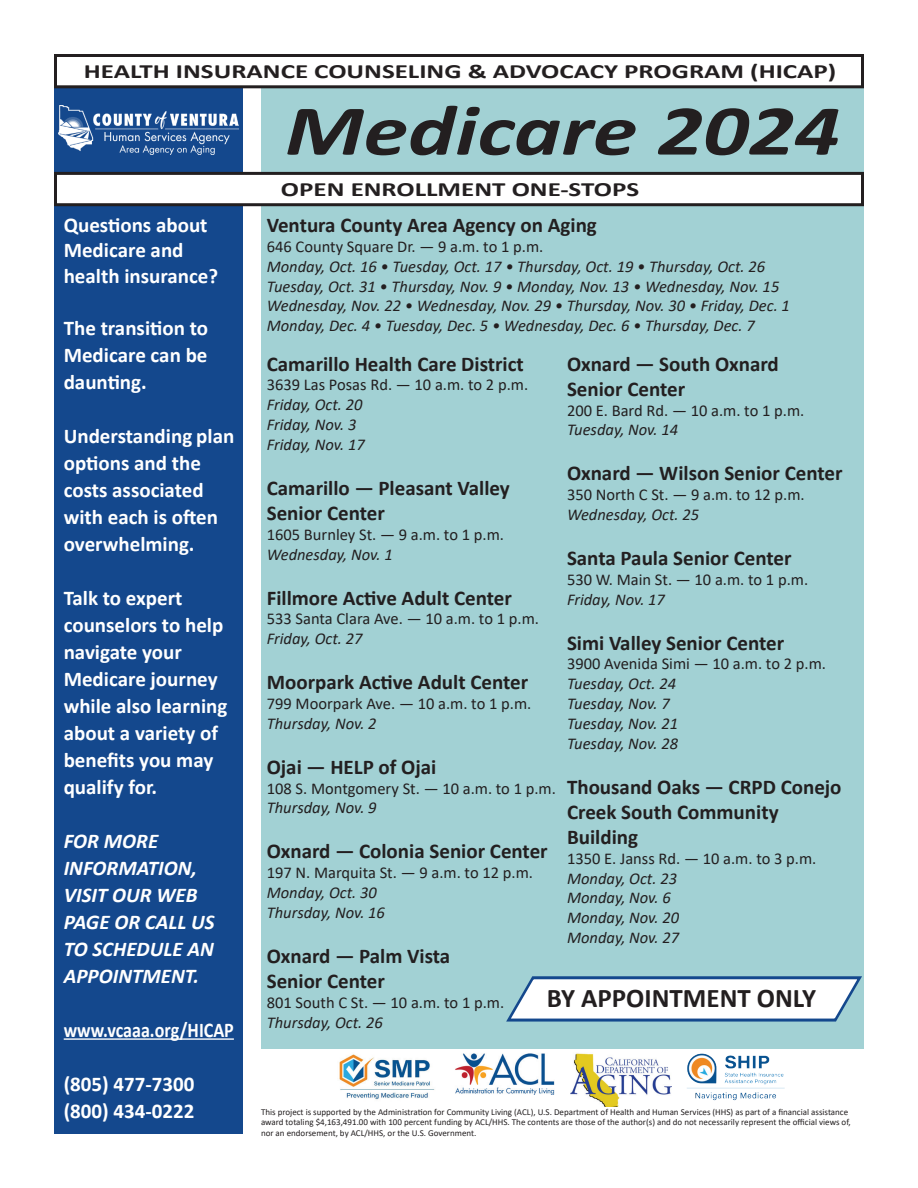
<style>
.page{position:relative;width:918px;height:1188px;background:#fff}
.page>*{position:absolute;margin:0;border:0;box-sizing:border-box;transform-origin:0 0}
.t1{font:italic 700 72px "Calibri";color:#231f20;scale:1.25 1}
.t2{font:700 27px "Calibri";color:#231f20}
.t3{font:700 21px/25.2px "Calibri";color:#231f20}
.t4{font:700 21px/27px "Calibri";color:#fff}
.t5{font:italic 700 21px/27px "Calibri";color:#fff}
.t6{font:700 21px "Calibri";color:#fff;scale:.86 1}
.t7{font:700 20.25px "Calibri";color:#231f20;scale:1.33 1}
.t8{font:italic 16.5px/19.8px "Calibri";color:#231f20}
.t9{font:16.5px "Calibri";color:#231f20}
.t10{font:9px/10.8px "Calibri";color:#231f20}
</style>
<div class="page">
<div style="left:261px;top:87px;width:603px;height:961px;background:#a2d1d4"></div>
<div style="left:54px;top:87px;width:189px;height:1047px;background:#14488d"></div>
<img style="left:339px;top:1054px;width:96px;height:46px">
<img style="left:455px;top:1053px;width:100px;height:42px">
<img style="left:570px;top:1053px;width:101px;height:53px">
<img style="left:687px;top:1053px;width:98px;height:48px">
<hr style="left:64px;top:1038px;width:170px;height:2px;background:#fff">
<div style="left:54px;top:172px;width:810px;height:34px;background:#fff;border:3px solid #231f20"></div>
<div style="left:54px;top:54px;width:810px;height:34px;background:#fff;border:3px solid #231f20"></div>
<img style="left:59px;top:105px;width:180px;height:50px">
<svg style="left:506px;top:976px;width:356px;height:46px"></svg>
<p class="t7" style="left:84px;top:57px;width:567px">HEALTH INSURANCE COUNSELING &amp; ADVOCACY PROGRAM (HICAP)</p>
<p class="t4" style="left:64px;top:212px;width:156px;line-height:25.2px">Questions about<br>Medicare and health insurance?</p>
<p class="t4" style="left:64px;top:314px;width:146px;text-align:justify">The transition to Medicare can be daunting.</p>
<p class="t4" style="left:64px;top:422px;width:172px">Understanding plan options and the costs associated with each is often overwhelming.</p>
<p class="t4" style="left:64px;top:584px;width:165px">Talk to expert counselors to help navigate your<br>Medicare journey while also learning about a variety of benefits you may qualify for.</p>
<p class="t5" style="left:64px;top:827px;width:152px">FOR MORE<br>INFORMATION,<br>VISIT OUR WEB<br>PAGE OR CALL US<br>TO SCHEDULE AN<br>APPOINTMENT.</p>
<p class="t6" style="left:64px;top:1015px;width:199px">www.vcaaa.org/HICAP</p>
<p class="t4" style="left:64px;top:1070px;width:132px">(805) 477-7300 (800) 434-0222</p>
<h1 class="t1" style="left:285px;top:80px;width:446px">Medicare 2024</h1>
<p class="t7" style="left:281px;top:175px;width:271px">OPEN ENROLLMENT ONE-STOPS</p>
<p class="t3" style="left:267px;top:212px;width:332px">Ventura County Area Agency on Aging</p>
<p class="t9" style="left:267px;top:235px;width:278px">646 County Square Dr. — 9 a.m. to 1 p.m.</p>
<p class="t8" style="left:267px;top:256px;width:525px">Monday, Oct. 16 • Tuesday, Oct. 17 • Thursday, Oct. 19 • Thursday, Oct. 26<br>Tuesday, Oct. 31 • Thursday, Nov. 9 • Monday, Nov. 13 • Wednesday, Nov. 15<br>Wednesday, Nov. 22 • Wednesday, Nov. 29 • Thursday, Nov. 30 • Friday, Dec. 1<br>Monday, Dec. 4 • Tuesday, Dec. 5 • Wednesday, Dec. 6 • Thursday, Dec. 7</p>
<p class="t3" style="left:267px;top:351px;width:259px">Camarillo Health Care District</p>
<p class="t9" style="left:267px;top:373px;width:263px">3639 Las Posas Rd. — 10 a.m. to 2 p.m.</p>
<p class="t8" style="left:267px;top:394px;width:99px">Friday, Oct. 20<br>Friday, Nov. 3<br>Friday, Nov. 17</p>
<p class="t3" style="left:267px;top:475px;width:245px">Camarillo — Pleasant Valley<br>Senior Center</p>
<p class="t9" style="left:267px;top:523px;width:239px">1605 Burnley St. — 9 a.m. to 1 p.m.</p>
<p class="t8" style="left:267px;top:544px;width:127px">Wednesday, Nov. 1</p>
<p class="t3" style="left:267px;top:585px;width:247px">Fillmore Active Adult Center</p>
<p class="t9" style="left:267px;top:607px;width:274px">533 Santa Clara Ave. — 10 a.m. to 1 p.m.</p>
<p class="t8" style="left:267px;top:628px;width:97px">Friday, Oct. 27</p>
<p class="t3" style="left:267px;top:669px;width:263px">Moorpark Active Adult Center</p>
<p class="t9" style="left:267px;top:692px;width:266px">799 Moorpark Ave. — 10 a.m. to 1 p.m.</p>
<p class="t8" style="left:267px;top:713px;width:111px">Thursday, Nov. 2</p>
<p class="t3" style="left:267px;top:754px;width:171px">Ojai — HELP of Ojai</p>
<p class="t9" style="left:267px;top:777px;width:291px">108 S. Montgomery St. — 10 a.m. to 1 p.m.</p>
<p class="t8" style="left:267px;top:797px;width:111px">Thursday, Nov. 9</p>
<p class="t3" style="left:267px;top:839px;width:282px">Oxnard — Colonia Senior Center</p>
<p class="t9" style="left:267px;top:861px;width:268px">197 N. Marquita St. — 9 a.m. to 12 p.m.</p>
<p class="t8" style="left:267px;top:882px;width:120px">Monday, Oct. 30<br>Thursday, Nov. 16</p>
<p class="t3" style="left:267px;top:943px;width:185px">Oxnard — Palm Vista<br>Senior Center</p>
<p class="t9" style="left:267px;top:991px;width:239px">801 South C St. — 10 a.m. to 1 p.m.</p>
<p class="t8" style="left:267px;top:1012px;width:118px">Thursday, Oct. 26</p>
<p class="t3" style="left:567px;top:351px;width:213px">Oxnard — South Oxnard<br>Senior Center</p>
<p class="t9" style="left:567px;top:399px;width:239px">200 E. Bard Rd. — 10 a.m. to 1 p.m.</p>
<p class="t8" style="left:567px;top:419px;width:113px">Tuesday, Nov. 14</p>
<p class="t3" style="left:567px;top:461px;width:277px">Oxnard — Wilson Senior Center</p>
<p class="t9" style="left:567px;top:483px;width:239px">350 North C St. — 9 a.m. to 12 p.m.</p>
<p class="t8" style="left:567px;top:504px;width:134px">Wednesday, Oct. 25</p>
<p class="t3" style="left:567px;top:545px;width:226px">Santa Paula Senior Center</p>
<p class="t9" style="left:567px;top:568px;width:243px">530 W. Main St. — 10 a.m. to 1 p.m.</p>
<p class="t8" style="left:567px;top:589px;width:99px">Friday, Nov. 17</p>
<p class="t3" style="left:567px;top:630px;width:219px">Simi Valley Senior Center</p>
<p class="t9" style="left:567px;top:652px;width:261px">3900 Avenida Simi — 10 a.m. to 2 p.m.</p>
<p class="t8" style="left:567px;top:673px;width:113px">Tuesday, Oct. 24<br>Tuesday, Nov. 7<br>Tuesday, Nov. 21<br>Tuesday, Nov. 28</p>
<p class="t3" style="left:567px;top:774px;width:276px">Thousand Oaks — CRPD Conejo<br>Creek South Community<br>Building</p>
<p class="t9" style="left:567px;top:847px;width:251px">1350 E. Janss Rd. — 10 a.m. to 3 p.m.</p>
<p class="t8" style="left:567px;top:868px;width:114px">Monday, Oct. 23<br>Monday, Nov. 6<br>Monday, Nov. 20<br>Monday, Nov. 27</p>
<h2 class="t2" style="left:547px;top:979px;width:271px">BY APPOINTMENT ONLY</h2>
<p class="t10" style="left:261px;top:1106px;width:591px">This project is supported by the Administration for Community Living (ACL), U.S. Department of Health and Human Services (HHS) as part of a financial assistance award totaling $4,163,491.00 with 100 percent funding by ACL/HHS. The contents are those of the author(s) and do not necessarily represent the official views of, nor an endorsement, by ACL/HHS, or the U.S. Government.</p>
</div>
